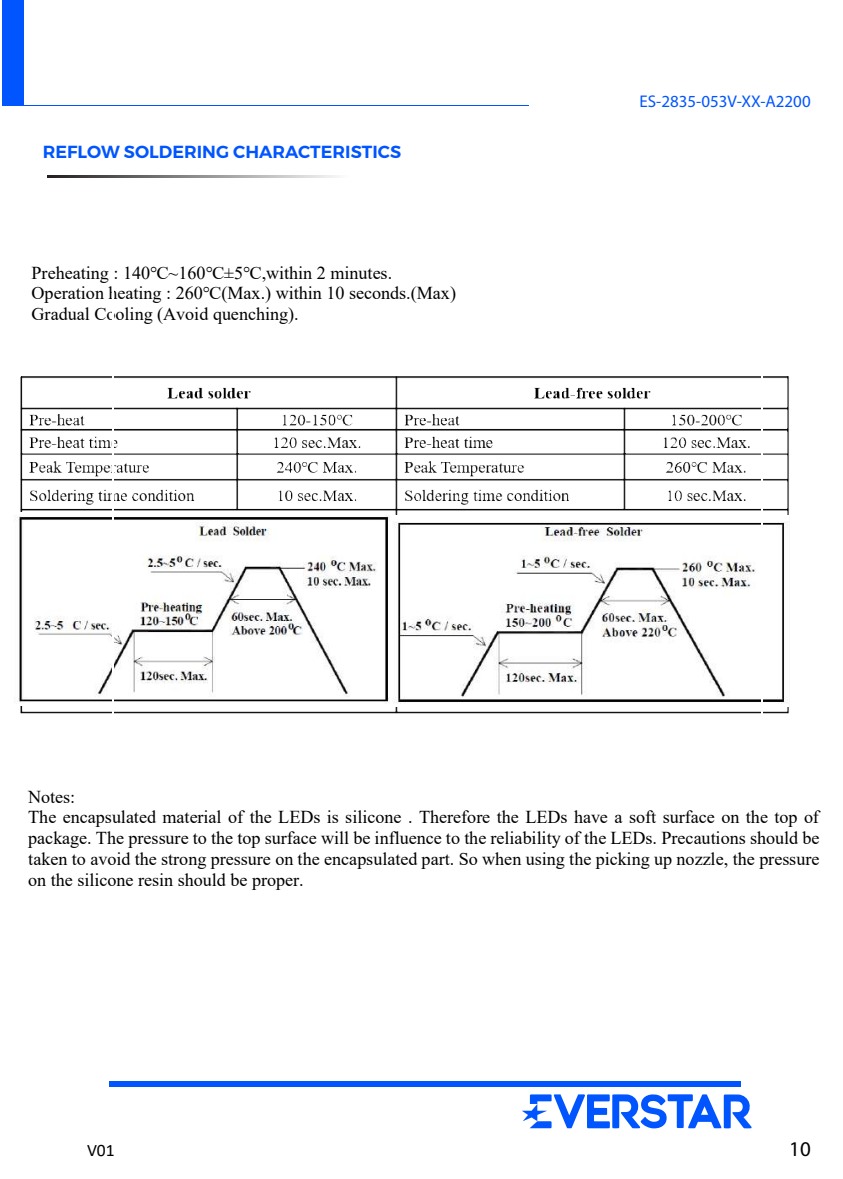
<style>
.page{position:relative;width:843px;height:1179px;background:#fff}
.page>*{position:absolute;margin:0;border:0;box-sizing:border-box;transform-origin:0 0}
.t1{font:21px "Myriad Pro";color:#000}
.t2{font:18.2px/20.8px "Times New Roman";color:#000}
.t3{font:600 17.5px "Montserrat";color:#05f}
.t4{font:17.5px "Calibri";color:#000}
.t5{font:16.97px "Myriad Pro";color:#05f}
</style>
<div class="page">
<img style="left:21px;top:376px;width:768px;height:337px">
<img style="left:17px;top:512px;width:376px;height:193px">
<img style="left:391px;top:515px;width:397px;height:191px">
<hr style="left:112px;top:371px;width:1px;height:36px;background:#fff">
<hr style="left:761px;top:371px;width:1px;height:36px;background:#fff">
<hr style="left:112px;top:413px;width:1px;height:34px;background:#fff">
<hr style="left:761px;top:413px;width:1px;height:34px;background:#fff">
<hr style="left:112px;top:453px;width:1px;height:34px;background:#fff">
<hr style="left:761px;top:453px;width:1px;height:34px;background:#fff">
<hr style="left:112px;top:493px;width:1px;height:33px;background:#fff">
<hr style="left:761px;top:493px;width:1px;height:33px;background:#fff">
<hr style="left:112px;top:532px;width:1px;height:34px;background:#fff">
<hr style="left:761px;top:532px;width:1px;height:34px;background:#fff">
<hr style="left:112px;top:572px;width:1px;height:34px;background:#fff">
<hr style="left:761px;top:572px;width:1px;height:34px;background:#fff">
<hr style="left:112px;top:612px;width:1px;height:33px;background:#fff">
<hr style="left:761px;top:612px;width:1px;height:33px;background:#fff">
<hr style="left:112px;top:651px;width:1px;height:34px;background:#fff">
<hr style="left:761px;top:651px;width:1px;height:34px;background:#fff">
<hr style="left:112px;top:691px;width:1px;height:34px;background:#fff">
<hr style="left:761px;top:691px;width:1px;height:34px;background:#fff">
<div style="left:109px;top:1081px;width:631px;height:5px;background:#05f"></div>
<svg style="left:522px;top:1094px;width:229px;height:34px"></svg>
<div style="left:2px;top:0;width:21px;height:105px;background:#05f"></div>
<hr style="left:2px;top:105px;width:527px;height:1px;background:#05f">
<svg style="left:47px;top:175px;width:289px;height:2px"></svg>
<p class="t3" style="left:43px;top:141px;width:360px">REFLOW SOLDERING CHARACTERISTICS</p>
<p class="t2" style="left:32px;top:261px;width:426px">Preheating : 140℃~160℃±5℃,within 2 minutes.<br>Operation heating : 260℃(Max.) within 10 seconds.(Max)<br>Gradual Cooling (Avoid quenching).</p>
<p class="t5" style="left:639px;top:91px;width:173px">ES-2835-053V-XX-A2200</p>
<p class="t2" style="left:28px;top:785px;width:793px">Notes:<br>The encapsulated material of the LEDs is silicone . Therefore the LEDs have a soft surface on the top of package. The pressure to the top surface will be influence to the reliability of the LEDs. Precautions should be taken to avoid the strong pressure on the encapsulated part. So when using the picking up nozzle, the pressure on the silicone resin should be proper.</p>
<p class="t4" style="left:87px;top:1137px;width:29px">V01</p>
<p class="t1" style="left:789px;top:1135px;width:23px">10</p>
</div>
